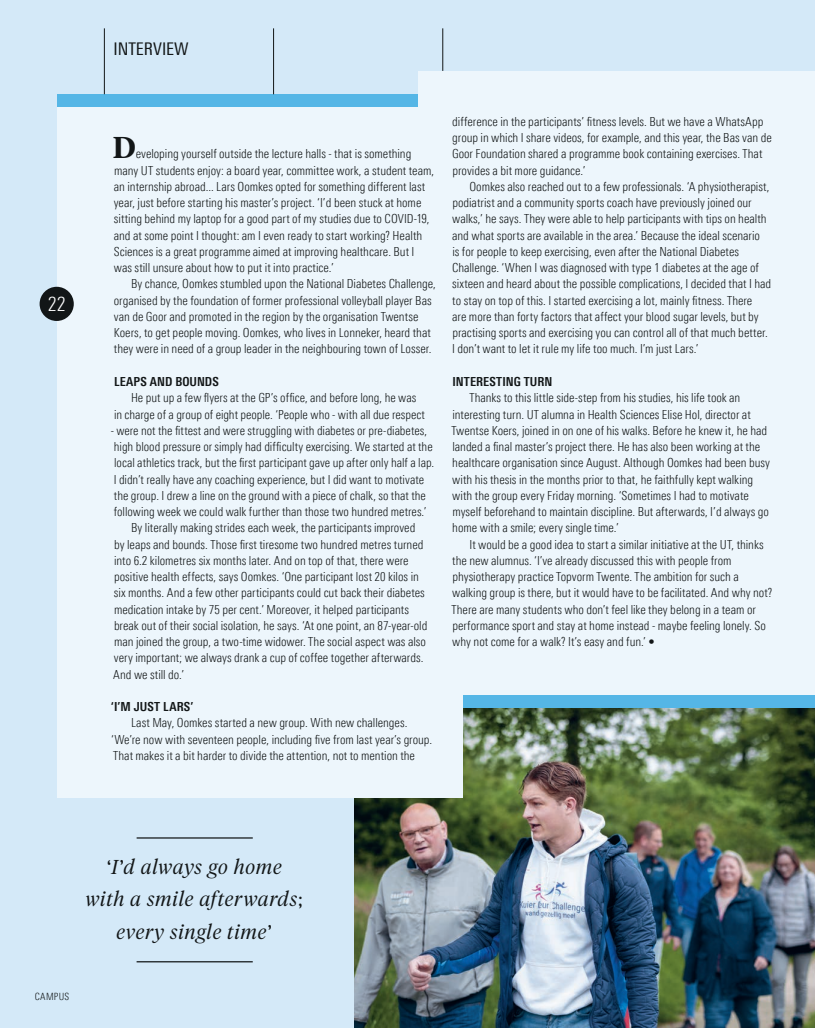
<style>
.page{position:relative;width:815px;height:1028px;background:#d4e9f8}
.page>*{position:absolute;margin:0;border:0;box-sizing:border-box;transform-origin:0 0}
.t1{font:600 30px "Tiempos Headline Test";color:#121617}
.t2{font:italic 300 20px/32.5px "Tiempos Headline Test";letter-spacing:.04em;color:#121617;text-align:center}
.t3{font:300 20px "Linotype Univers 320 Cn";color:#fff}
.t4{font:17.5px "Linotype Univers 420 Cn";color:#121617}
.t5{font:300 12.5px/16.2px "Linotype Univers 320 Cn";letter-spacing:-.005em;color:#121617}
.t6{font:700 12.5px "Linotype Univers 620 Cn";letter-spacing:.01em;color:#121617}
.t7{font:300 10px "Linotype Univers 320 Cn";letter-spacing:.025em;color:#121617}
.s1{font-family:"Linotype Univers 420 Cn";font-weight:400}
.s2{font-family:"Gill Sans";font-weight:400;font-style:normal}
</style>
<div class="page">
<img style="left:354px;top:708px;width:461px;height:320px">
<div style="left:418px;top:71px;width:397px;height:624px;background:#edf6fc"></div>
<div style="left:57px;top:107px;width:405px;height:690px;background:#edf6fc"></div>
<hr style="left:137px;top:961px;width:116px;height:1px;background:#121617">
<hr style="left:137px;top:837px;width:116px;height:1px;background:#121617">
<div style="left:40px;top:287px;width:34px;height:34px;background:#121617;border-radius:50%"></div>
<hr style="left:443px;top:28px;width:1px;height:43px;background:#121617">
<hr style="left:273px;top:28px;width:1px;height:66px;background:#121617">
<hr style="left:104px;top:28px;width:1px;height:66px;background:#121617">
<h2 class="t3" style="left:48px;top:292px;width:19px">22</h2>
<h3 class="t4" style="left:113px;top:39px;width:77px">INTERVIEW</h3>
<h1 class="t1" style="left:113px;top:127px;width:25px">D</h1>
<p class="t5" style="left:114px;top:146px;width:322px;text-indent:22px">eveloping yourself outside the lecture halls - that is something many UT students enjoy: a board year, committee work, a student team, an internship abroad... Lars Oomkes opted for something different last year, just before starting his master’s project. ‘I’d been stuck at home sitting behind my laptop for a good part of my studies due to COVID-19, and at some point I thought: am I even ready to start working? Health Sciences is a great programme aimed at improving healthcare. But I was still unsure about how to put it into practice.’</p>
<p class="t5" style="left:114px;top:276px;width:323px;text-indent:17px">By chance, Oomkes stumbled upon the National Diabetes Challenge, organised by the foundation of former professional volleyball player Bas van de Goor and promoted in the region by the organisation Twentse Koers, to get people moving. Oomkes, who lives in Lonneker, heard that they were in need of a group leader in the neighbouring town of Losser.</p>
<p class="t6" style="left:114px;top:374px;width:106px">LEAPS AND BOUNDS</p>
<p class="t5" style="left:114px;top:390px;width:312px;text-indent:17px">He put up a few flyers at the GP’s office, and before long, he was in charge of a group of eight people. ‘People who - with all due respect</p>
<p class="t5" style="left:111px;top:422px;width:318px">- were not the fittest and were struggling with diabetes or pre-diabetes,</p>
<p class="t5" style="left:114px;top:438px;width:320px">high blood pressure or simply had difficulty exercising. We started at the</p>
<p class="t5" style="left:114px;top:455px;width:322px">local athletics track, but the first participant gave up after only half a lap.</p>
<p class="t5" style="left:114px;top:471px;width:312px">I didn’t really have any coaching experience, but I did want to motivate</p>
<p class="t5" style="left:114px;top:487px;width:313px">the group. I drew a line on the ground with a piece of chalk, so that the</p>
<p class="t5" style="left:114px;top:503px;width:314px">following week we could walk further than those two hundred metres.’</p>
<p class="t5" style="left:131px;top:520px;width:286px">By literally making strides each week, the participants improved</p>
<p class="t5" style="left:114px;top:536px;width:311px">by leaps and bounds. Those first tiresome two hundred metres turned</p>
<p class="t5" style="left:114px;top:552px;width:296px">into 6.2 kilometres six months later. And on top of that, there were</p>
<p class="t5" style="left:114px;top:568px;width:306px">positive health effects, says Oomkes. ‘One participant lost 20 kilos in</p>
<p class="t5" style="left:114px;top:585px;width:313px">six months. And a few other participants could cut back their diabetes</p>
<p class="t5" style="left:114px;top:601px;width:297px">medication intake by 75 per cent.’ Moreover, it helped participants</p>
<p class="t5" style="left:114px;top:617px;width:315px">break out of their social isolation, he says. ‘At one point, an 87-year-old</p>
<p class="t5" style="left:114px;top:633px;width:314px">man joined the group, a two-time widower. The social aspect was also</p>
<p class="t5" style="left:114px;top:650px;width:311px">very important; we always drank a cup of coffee together afterwards.</p>
<p class="t5" style="left:113px;top:666px;width:73px">And we still do.’</p>
<p class="t6" style="left:111px;top:699px;width:84px">‘I’M JUST LARS’</p>
<p class="t5" style="left:111px;top:715px;width:323px;text-indent:20px">Last May, Oomkes started a new group. With new challenges. ‘We’re now with seventeen people, including five from last year’s group.<br>That makes it a bit harder to divide the attention, not to mention the</p>
<p class="t5" style="left:452px;top:113px;width:321px">difference in the participants’ fitness levels. But we have a WhatsApp group in which I share videos, for example, and this year, the Bas van de Goor Foundation shared a programme book containing exercises. That provides a bit more guidance.’</p>
<p class="t5" style="left:452px;top:178px;width:321px;text-indent:17px">Oomkes also reached out to a few professionals. ‘A physiotherapist, podiatrist and a community sports coach have previously joined our walks,’ he says. They were able to help participants with tips on health and what sports are available in the area.’ Because the ideal scenario<br>is for people to keep exercising, even after the National Diabetes Challenge. ‘When I was diagnosed with type 1 diabetes at the age of sixteen and heard about the possible complications, I decided that I had to stay on top of this. I started exercising a lot, mainly fitness. There<br>are more than forty factors that affect your blood sugar levels, but by practising sports and exercising you can control all of that much better.<br>I don’t want to let it rule my life too much. I’m just Lars.’</p>
<p class="t6" style="left:452px;top:374px;width:102px">INTERESTING TURN</p>
<p class="t5" style="left:451px;top:390px;width:320px;text-indent:18px">Thanks to this little side-step from his studies, his life took an interesting turn. UT alumna in Health Sciences Elise Hol, director at Twentse Koers, joined in on one of his walks. Before he knew it, he had landed a final master’s project there. He has also been working at the healthcare organisation since August. Although Oomkes had been busy with his thesis in the months prior to that, he faithfully kept walking with the group every Friday morning. ‘Sometimes I had to motivate myself beforehand to maintain discipline. But afterwards, I’d always go home with a smile; every single time.’</p>
<p class="t5" style="left:451px;top:536px;width:322px;text-indent:18px">It would be a good idea to start a similar initiative at the UT, thinks the new alumnus. ‘I’ve already discussed this with people from physiotherapy practice Topvorm Twente. The ambition for such a walking group is there, but it would have to be facilitated. And why not?<br>There are many students who don’t feel like they belong in a team or performance sport and stay at home instead - maybe feeling lonely. So why not come for a walk? It’s easy and fun.’ <span class="s1">•</span></p>
<h2 class="t2" style="left:86px;top:849px;width:218px"><span class="s2">‘</span>I<span class="s2">’</span>d always go home with a smile afterwards<span class="s2">; </span>every single time<span class="s2">’</span></h2>
<p class="t7" style="left:35px;top:990px;width:36px">CAMPUS</p>
</div>
